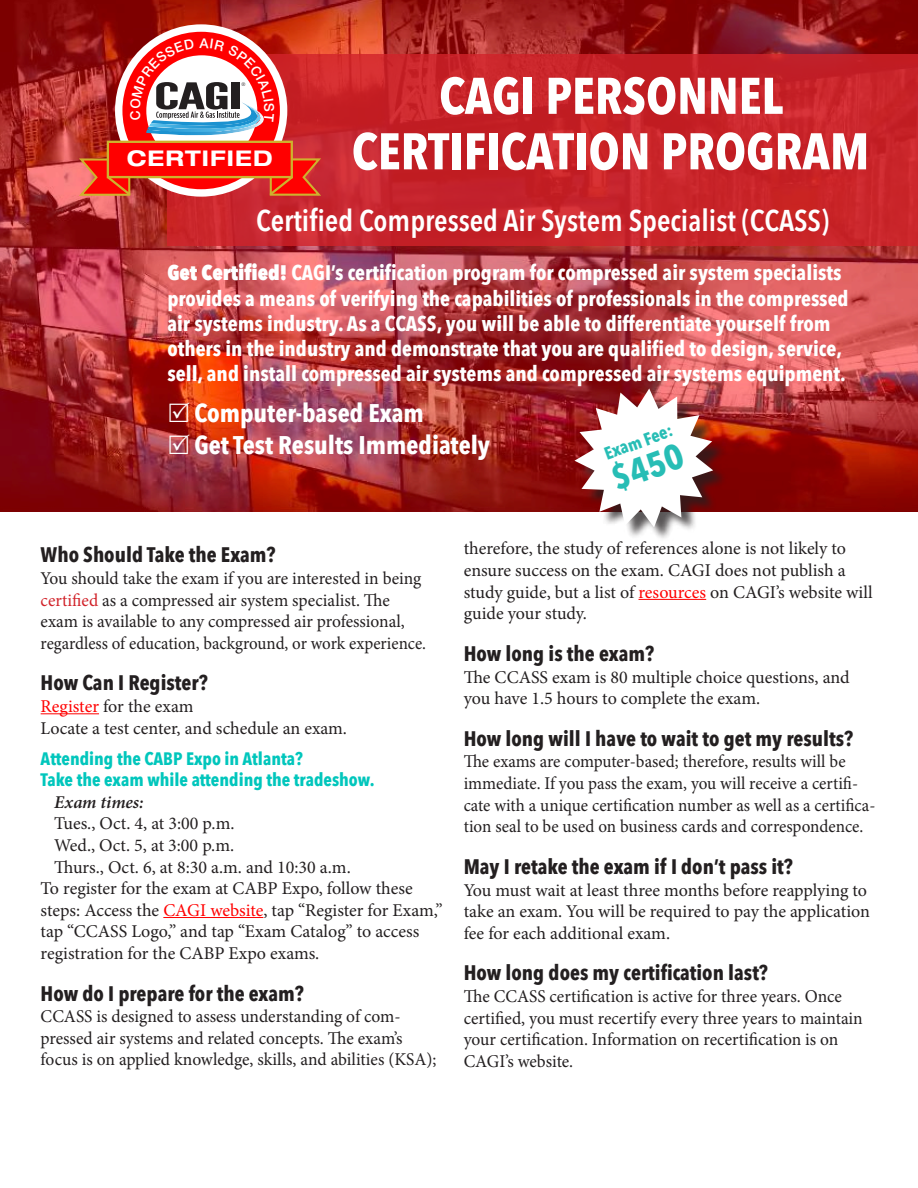
<style>
.page{position:relative;width:918px;height:1188px;background:#fff}
.page>*{position:absolute;margin:0;border:0;box-sizing:border-box;transform-origin:0 0}
.t1{font:700 51px/55.5px "Avenir Next Condensed";color:#fff;text-align:center}
.t2{font:700 35.4px "Avenir Next Condensed";color:#27bdb5}
.t3{font:600 30px "Avenir Next Condensed";color:#fff}
.t4{font:700 25.5px/31.5px "Avenir Next Condensed";color:#fff}
.t5{font:700 expanded 21.6px "Helvetica Neue";letter-spacing:.05em;color:#fff}
.t6{font:700 21px/25.2px "Avenir Next Condensed";color:#fff}
.t7{font:700 21px "Avenir Next Condensed";color:#231f20}
.t8{font:18px/21.6px "Minion Pro";color:#231f20}
.t9{font:18px/21.6px "Minion Pro";color:#231f20;scale:.95 1}
.t10{font:700 18px/21px "Avenir Next Condensed";color:#01c6bc}
.t11{font:italic 600 18px "Minion Pro";color:#231f20}
.t12{font:700 17.7px "Avenir Next Condensed";color:#27bdb5}
.t13{font:300 condensed 4.95px "Helvetica Neue";color:#231f20}
.s1{font-weight:800}
.s2{color:#d1232a}
.s3{color:#f00}
</style>
<div class="page">
<hr style="left:41px;top:713px;width:58px;height:1px;background:#f00">
<hr style="left:163px;top:917px;width:100px;height:1px;background:#f00">
<hr style="left:639px;top:599px;width:67px;height:1px;background:#f00">
<img style="left:0;top:0;width:918px;height:512px">
<svg style="left:167px;top:55px;width:751px;height:191px;fill:#c72329"></svg>
<svg style="left:268px;top:157px;width:55px;height:40px"></svg>
<div style="left:117px;top:26px;width:169px;height:169px;background:#fff;border-radius:50%"></div>
<svg style="left:122px;top:32px;width:158px;height:157px"></svg>
<svg style="left:146px;top:55px;width:111px;height:111px"></svg>
<div style="left:108px;top:142px;width:184px;height:35px;background:#f00"></div>
<div style="left:107px;top:141px;width:186px;height:37px;border:2px solid #ceb22d"></div>
<svg style="left:77px;top:157px;width:55px;height:40px"></svg>
<div style="left:577px;top:391px;width:151px;height:152px;background:#231f20;opacity:.75"></div>
<svg style="left:574px;top:388px;width:139px;height:139px"></svg>
<svg style="left:170px;top:402px;width:19px;height:20px"></svg>
<svg style="left:170px;top:434px;width:19px;height:20px"></svg>
<svg style="left:130px;top:38px;width:171px;height:100px"></svg>
<h1 class="t1" style="left:352px;top:72px;width:519px">CAGI PERSONNEL<br>CERTIFICATION PROGRAM</h1>
<h3 class="t3" style="left:256px;top:195px;width:574px">Certified Compressed Air System Specialist (CCASS)</h3>
<p class="t13" style="left:241px;top:82px;width:6px">®</p>
<p class="t5" style="left:127px;top:146px;width:148px">CERTIFIED</p>
<p class="t6" style="left:167px;top:260px;width:683px"><span class="s1">Get Certified!</span> CAGI’s certification program for compressed air system specialists provides a means of verifying the capabilities of professionals in the compressed air systems industry. As a CCASS, you will be able to differentiate yourself from others in the industry and demonstrate that you are qualified to design, service, sell, and install compressed air systems and compressed air systems equipment.</p>
<h3 class="t4" style="left:194px;top:399px;width:297px">Computer-based Exam<br>Get Test Results Immediately</h3>
<p class="t12" style="left:602px;top:447px;width:73px;rotate:-20deg">Exam Fee:</p>
<h2 class="t2" style="left:607px;top:465px;width:76px;rotate:-20deg">$450</h2>
<p class="t7" style="left:41px;top:546px;width:236px">Who Should Take the Exam?</p>
<p class="t8" style="left:41px;top:569px;width:387px">You should take the exam if you are interested in being <span class="s2">certified</span> as a compressed air system specialist. The exam is available to any compressed air professional, regardless of education, background, or work experience.</p>
<p class="t7" style="left:41px;top:674px;width:169px">How Can I Register?</p>
<p class="t8" style="left:41px;top:697px;width:308px"><span class="s3">Register</span> for the exam<br>Locate a test center, and schedule an exam.</p>
<p class="t10" style="left:41px;top:750px;width:335px">Attending the CABP Expo in Atlanta?<br>Take the exam while attending the tradeshow.</p>
<p class="t11" style="left:54px;top:791px;width:91px">Exam times:</p>
<p class="t8" style="left:54px;top:814px;width:182px">Tues., Oct. 4, at 3:00 p.m.</p>
<p class="t8" style="left:54px;top:836px;width:182px">Wed., Oct. 5, at 3:00 p.m.</p>
<p class="t8" style="left:54px;top:858px;width:298px">Thurs., Oct. 6, at 8:30 a.m. and 10:30 a.m.</p>
<p class="t8" style="left:41px;top:879px;width:374px">To register for the exam at CABP Expo, follow these</p>
<p class="t8" style="left:41px;top:901px;width:404px">steps: Access the <span class="s3">CAGI website</span>, tap “Register for Exam,”</p>
<p class="t8" style="left:41px;top:922px;width:380px">tap “CCASS Logo,” and tap “Exam Catalog” to access</p>
<p class="t8" style="left:41px;top:944px;width:280px">registration for the CABP Expo exams.</p>
<p class="t7" style="left:41px;top:984px;width:265px">How do I prepare for the exam?</p>
<p class="t8" style="left:41px;top:1007px;width:397px">CCASS is designed to assess understanding of com&shy;pressed air systems and related concepts. The exam’s focus is on applied knowledge, skills, and abilities (KSA);</p>
<p class="t8" style="left:464px;top:539px;width:410px">therefore, the study of references alone is not likely to ensure success on the exam. CAGI does not publish a study guide, but a list of <span class="s3">resources</span> on CAGI’s website will guide your study.</p>
<p class="t7" style="left:464px;top:644px;width:192px">How long is the exam?</p>
<p class="t8" style="left:464px;top:668px;width:388px">The CCASS exam is 80 multiple choice questions, and you have 1.5 hours to complete the exam.</p>
<p class="t7" style="left:464px;top:729px;width:391px">How long will I have to wait to get my results?</p>
<p class="t9" style="left:464px;top:752px;width:435px">The exams are computer-based; therefore, results will be immediate. If you pass the exam, you will receive a certifi&shy;cate with a unique certification number as well as a certifica&shy;tion seal to be used on business cards and correspondence.</p>
<p class="t7" style="left:464px;top:857px;width:331px">May I retake the exam if I don’t pass it?</p>
<p class="t8" style="left:464px;top:881px;width:408px">You must wait at least three months before reapplying to take an exam. You will be required to pay the application fee for each additional exam.</p>
<p class="t7" style="left:464px;top:960px;width:306px">How long does my certification last?</p>
<p class="t8" style="left:464px;top:987px;width:401px">The CCASS certification is active for three years. Once certified, you must recertify every three years to maintain your certification. Information on recertification is on CAGI’s website.</p>
</div>
